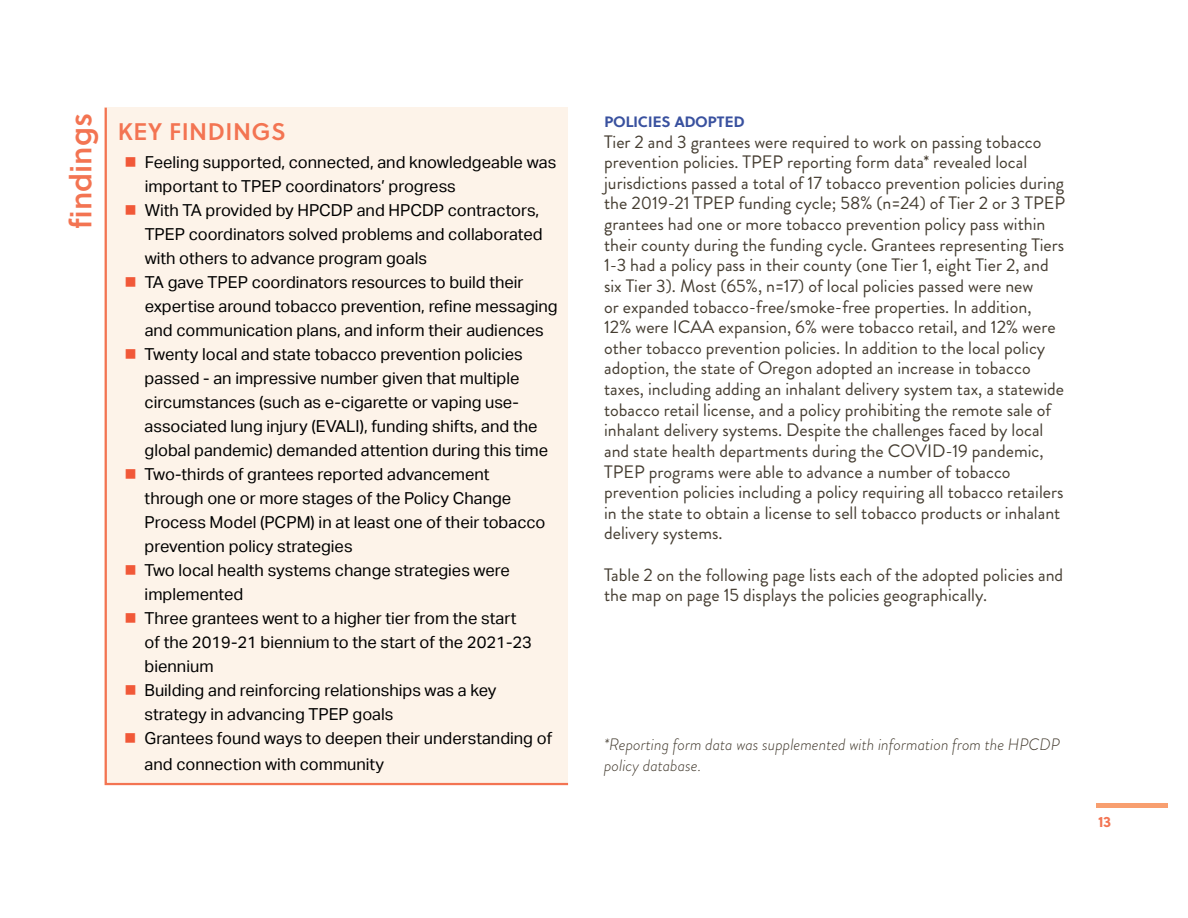
<style>
.page{position:relative;width:1188px;height:918px;background:#fff}
.page>*{position:absolute;margin:0;border:0;box-sizing:border-box;transform-origin:0 0}
.t1{font:30px "Soleil Sb";color:#f37452}
.t2{font:24px "Soleil Sb";letter-spacing:.02em;color:#f37452}
.t3{font:18px/20.7px "Brandon Grotesque";color:#453d31}
.t4{font:18px "Soleil Sb";letter-spacing:-.025em;color:#39519f}
.t5{font:16.5px/24px "Aktiv Grotesk";color:#000}
.t6{font:italic 300 16.5px/20.7px "Brandon Grotesque";color:#453d31}
.t7{font:700 15px "Soleil";color:#f37452}
</style>
<div class="page">
<hr style="left:1097px;top:804px;width:71px;height:4px;background:#f89f70">
<div style="left:104px;top:107px;width:465px;height:679px;background:#fdf3e9"></div>
<svg style="left:126px;top:157px;width:9px;height:10px"></svg>
<svg style="left:126px;top:205px;width:9px;height:10px"></svg>
<svg style="left:126px;top:277px;width:9px;height:10px"></svg>
<svg style="left:126px;top:349px;width:9px;height:10px"></svg>
<svg style="left:126px;top:469px;width:9px;height:10px"></svg>
<svg style="left:126px;top:565px;width:9px;height:10px"></svg>
<svg style="left:126px;top:613px;width:9px;height:10px"></svg>
<svg style="left:126px;top:685px;width:9px;height:10px"></svg>
<svg style="left:126px;top:733px;width:9px;height:10px"></svg>
<h1 class="t1" style="left:58px;top:229px;width:117px;rotate:-90deg">findings</h1>
<h2 class="t2" style="left:118px;top:113px;width:170px">KEY FINDINGS</h2>
<p class="t5" style="left:145px;top:150px;width:415px">Feeling supported, connected, and knowledgeable was important to TPEP coordinators’ progress<br>With TA provided by HPCDP and HPCDP contractors, TPEP coordinators solved problems and collaborated with others to advance program goals<br>TA gave TPEP coordinators resources to build their expertise around tobacco prevention, refine messaging and communication plans, and inform their audiences Twenty local and state tobacco prevention policies passed - an impressive number given that multiple circumstances (such as e-cigarette or vaping use&shy;associated lung injury (EVALI), funding shifts, and the global pandemic) demanded attention during this time Two-thirds of grantees reported advancement<br>through one or more stages of the Policy Change Process Model (PCPM) in at least one of their tobacco prevention policy strategies<br>Two local health systems change strategies were implemented<br>Three grantees went to a higher tier from the start<br>of the 2019-21 biennium to the start of the 2021-23 biennium<br>Building and reinforcing relationships was a key strategy in advancing TPEP goals<br>Grantees found ways to deepen their understanding of</p>
<p class="t5" style="left:145px;top:752px;width:241px">and connection with community</p>
<p class="t4" style="left:604px;top:107px;width:142px">policies adopted</p>
<p class="t3" style="left:604px;top:131px;width:463px">Tier 2 and 3 grantees were required to work on passing tobacco prevention policies. TPEP reporting form data* revealed local jurisdictions passed a total of 17 tobacco prevention policies during the 2019-21 TPEP funding cycle; 58% (n=24) of Tier 2 or 3 TPEP grantees had one or more tobacco prevention policy pass within their county during the funding cycle. Grantees representing Tiers 1-3 had a policy pass in their county (one Tier 1, eight Tier 2, and six Tier 3). Most (65%, n=17) of local policies passed were new<br>or expanded tobacco-free/smoke-free properties. In addition,<br>12% were ICAA expansion, 6% were tobacco retail, and 12% were other tobacco prevention policies. In addition to the local policy adoption, the state of Oregon adopted an increase in tobacco taxes, including adding an inhalant delivery system tax, a statewide tobacco retail license, and a policy prohibiting the remote sale of inhalant delivery systems. Despite the challenges faced by local and state health departments during the COVID-19 pandemic, TPEP programs were able to advance a number of tobacco prevention policies including a policy requiring all tobacco retailers in the state to obtain a license to sell tobacco products or inhalant delivery systems.</p>
<p class="t3" style="left:604px;top:564px;width:461px">Table 2 on the following page lists each of the adopted policies and the map on page 15 displays the policies geographically.</p>
<p class="t6" style="left:604px;top:734px;width:457px">*Reporting form data was supplemented with information from the HPCDP policy database.</p>
<p class="t7" style="left:1098px;top:810px;width:15px">13</p>
</div>
